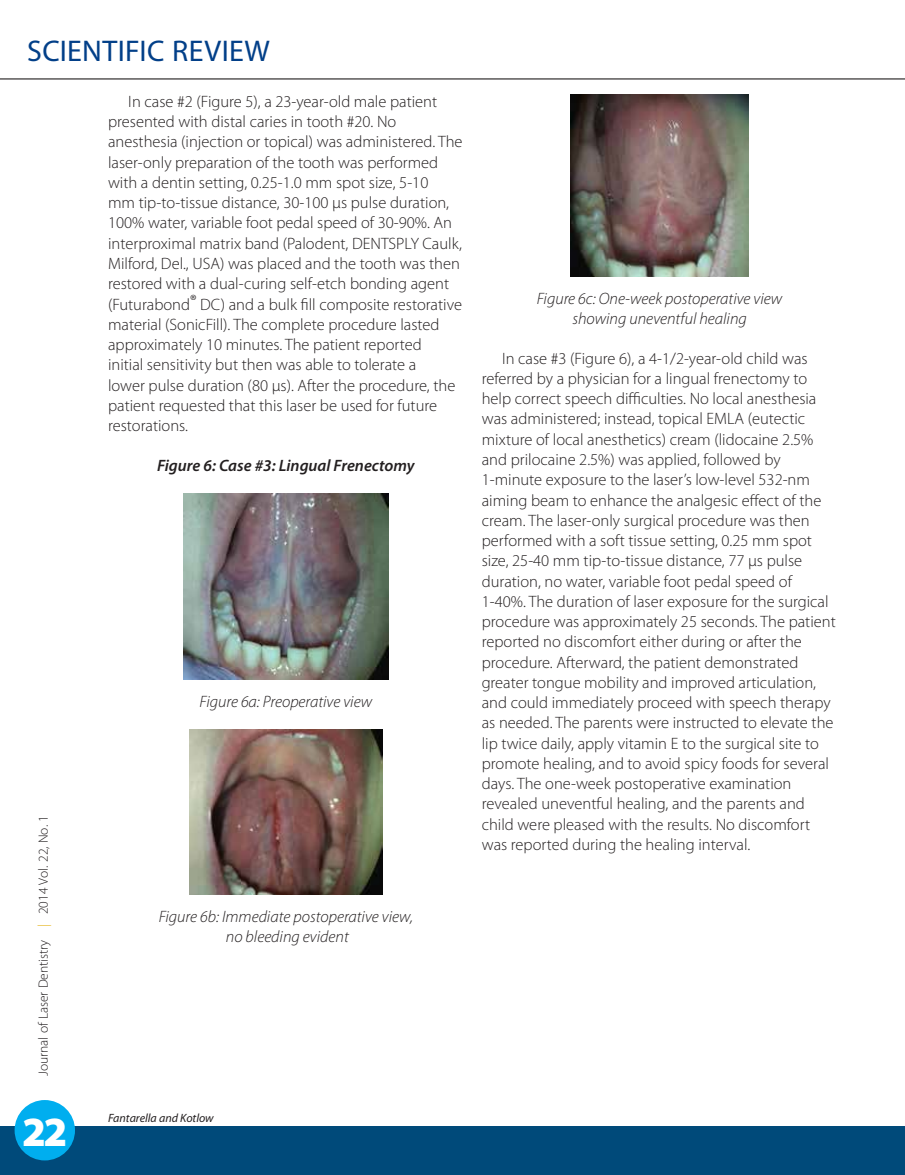
<style>
.page{position:relative;width:905px;height:1175px;background:#fff}
.page>*{position:absolute;margin:0;border:0;box-sizing:border-box;transform-origin:0 0}
.t1{font:900 41.7px "Myriad Pro";color:#fff}
.catagory_-_blue{font:30px "Myriad Pro";letter-spacing:.01em;color:#023f88}
.Indented_Paragraph{font:300 16.5px/20.2px "Myriad Pro";color:#231f20}
.t2{font:italic 300 16.5px/19.8px "Myriad Pro";color:#231f20;text-align:center}
.t3{font:italic 600 16.5px "Myriad Pro";color:#231f20}
.t4{font:300 13.5px "Myriad Pro";color:#231f20}
.t5{font:italic 12px "Myriad Pro";color:#231f20}
.s1{color:#e4af0f}
</style>
<div class="page">
<div style="left:0;top:1126px;width:904px;height:48px;background:#004a7a"></div>
<div style="left:15px;top:1100px;width:60px;height:60px;background:#00aeef;border-radius:50%"></div>
<hr style="left:0;top:78px;width:904px;height:1px;background:#231f20">
<img style="left:183px;top:494px;width:205px;height:185px">
<img style="left:189px;top:730px;width:193px;height:164px">
<img style="left:570px;top:94px;width:178px;height:182px">
<p class="catagory_-_blue" style="left:27px;top:35px;width:244px">SCIENTIFIC REVIEW</p>
<p class="Indented_Paragraph" style="left:108px;top:92px;width:356px;text-indent:20px">In case #2 (Figure 5), a 23-year-old male patient presented with distal caries in tooth #20. No anesthesia (injection or topical) was administered. The laser-only preparation of the tooth was performed with a dentin setting, 0.25-1.0 mm spot size, 5-10<br>mm tip-to-tissue distance, 30-100 µs pulse duration, 100% water, variable foot pedal speed of 30-90%. An interproximal matrix band (Palodent, DENTSPLY Caulk, Milford, Del., USA) was placed and the tooth was then restored with a dual-curing self-etch bonding agent (Futurabond® DC) and a bulk fill composite restorative material (SonicFill). The complete procedure lasted approximately 10 minutes. The patient reported<br>initial sensitivity but then was able to tolerate a<br>lower pulse duration (80 µs). After the procedure, the patient requested that this laser be used for future restorations.</p>
<p class="t3" style="left:157px;top:456px;width:259px">Figure 6: Case #3: Lingual Frenectomy</p>
<p class="t4" style="left:36px;top:1076px;width:262px;rotate:-90deg">Journal of Laser Dentistry <span class="s1">|</span> 2014 Vol. 22, No. 1</p>
<p class="t1" style="left:22px;top:1108px;width:47px">22</p>
<p class="t2" style="left:200px;top:692px;width:174px">Figure 6a: Preoperative view</p>
<p class="t2" style="left:159px;top:906px;width:256px">Figure 6b: Immediate postoperative view, no bleeding evident</p>
<p class="t5" style="left:108px;top:1112px;width:107px">Fantarella and Kotlow</p>
<p class="t2" style="left:537px;top:289px;width:247px">Figure 6c: One-week postoperative view showing uneventful healing</p>
<p class="Indented_Paragraph" style="left:482px;top:348px;width:355px;text-indent:20px">In case #3 (Figure 6), a 4-1/2-year-old child was referred by a physician for a lingual frenectomy to help correct speech difficulties. No local anesthesia was administered; instead, topical EMLA (eutectic mixture of local anesthetics) cream (lidocaine 2.5% and prilocaine 2.5%) was applied, followed by 1-minute exposure to the laser’s low-level 532-nm aiming beam to enhance the analgesic effect of the cream. The laser-only surgical procedure was then performed with a soft tissue setting, 0.25 mm spot size, 25-40 mm tip-to-tissue distance, 77 µs pulse duration, no water, variable foot pedal speed of 1-40%. The duration of laser exposure for the surgical procedure was approximately 25 seconds. The patient reported no discomfort either during or after the procedure. Afterward, the patient demonstrated greater tongue mobility and improved articulation, and could immediately proceed with speech therapy as needed. The parents were instructed to elevate the lip twice daily, apply vitamin E to the surgical site to promote healing, and to avoid spicy foods for several days. The one-week postoperative examination revealed uneventful healing, and the parents and child were pleased with the results. No discomfort was reported during the healing interval.</p>
</div>
